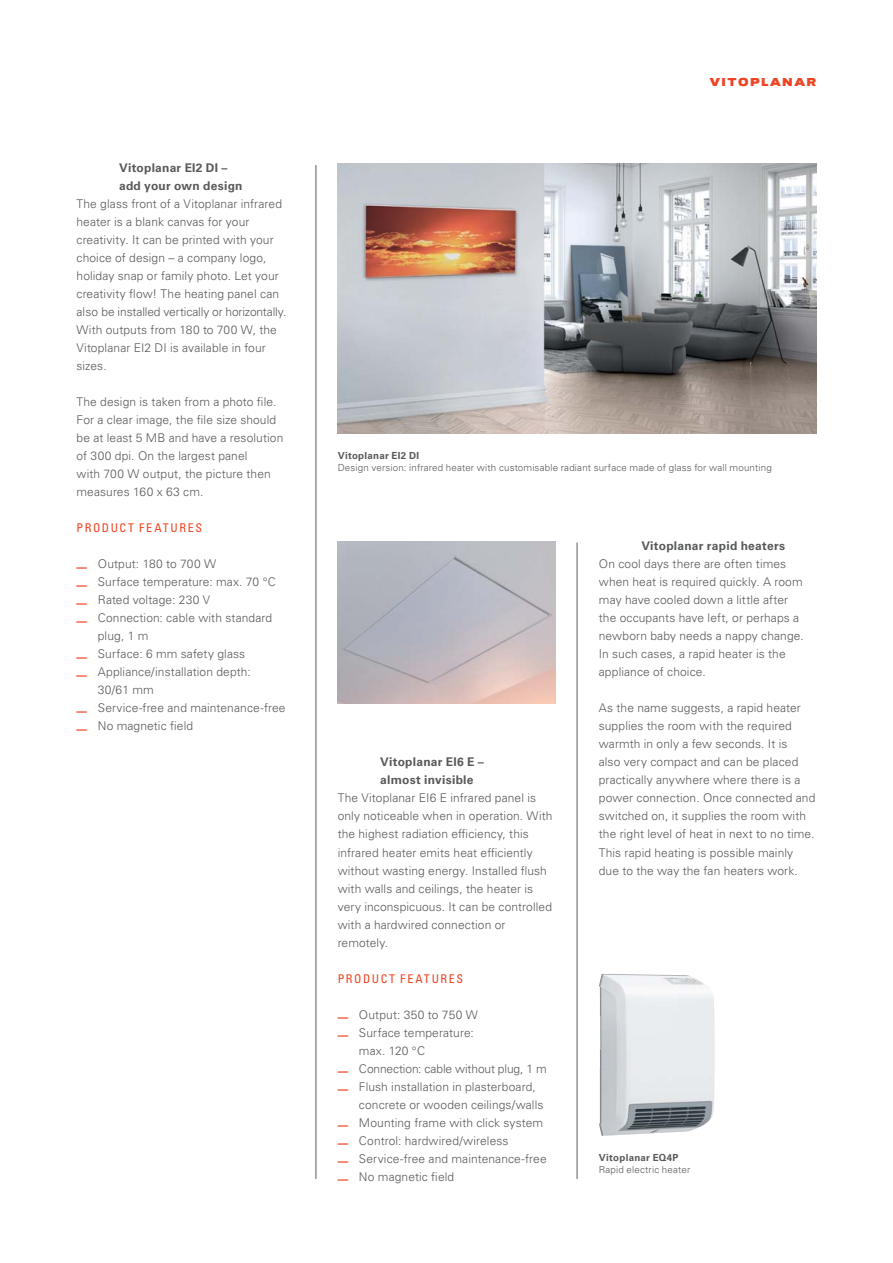
<style>
.page{position:relative;width:893px;height:1263px;background:#fff}
.page>*{position:absolute;margin:0;border:0;box-sizing:border-box;transform-origin:0 0}
.t1{font:300 12px/18px "Univers LTCYR 45";letter-spacing:.01em;color:#58595b}
.t2{font:700 12px/18px "Univers LTCYR 65";letter-spacing:.02em;color:#58595b}
.t3{font:300 12px "Univers LTCYR 45";letter-spacing:-.01em;color:#58595b}
.t4{font:condensed 12px "Univers LTCYR 57";letter-spacing:.135em;color:#ef4423}
.t5{font:700 12px "Viessmann";letter-spacing:.115em;color:#ef4423}
.t6{font:300 9.75px "Univers LTCYR 45";letter-spacing:.015em;color:#58595b}
.t7{font:700 9.75px "Univers LTCYR 65";letter-spacing:.03em;color:#58595b}
</style>
<div class="page">
<img style="left:338px;top:164px;width:478px;height:270px">
<img style="left:599px;top:974px;width:116px;height:162px">
<hr style="left:316px;top:165px;width:1px;height:1014px;background:#58595b">
<img style="left:338px;top:542px;width:217px;height:162px">
<hr style="left:577px;top:543px;width:1px;height:636px;background:#58595b">
<p class="t2" style="left:119px;top:161px;width:125px">Vitoplanar EI2 DI – add your own design</p>
<p class="t1" style="left:77px;top:196px;width:211px">The glass front of a Vitoplanar infrared heater is a blank canvas for your creativity. It can be printed with your choice of design – a company logo, holiday snap or family photo. Let your creativity flow! The heating panel can also be installed vertically or horizontally.<br>With outputs from 180 to 700 W, the Vitoplanar EI2 DI is available in four sizes.</p>
<p class="t1" style="left:77px;top:394px;width:208px">The design is taken from a photo file.<br>For a clear image, the file size should be at least 5 MB and have a resolution of 300 dpi. On the largest panel<br>with 700 W output, the picture then measures 160 x 63 cm.</p>
<p class="t4" style="left:77px;top:522px;width:127px">PRODUCT FEATURES</p>
<p class="t1" style="left:77px;top:556px;width:141px"><sup>_</sup> Output: 180 to 700 W</p>
<p class="t1" style="left:77px;top:574px;width:201px"><sup>_</sup> Surface temperature: max. 70 °C</p>
<p class="t1" style="left:77px;top:592px;width:135px"><sup>_</sup> Rated voltage: 230 V</p>
<p class="t1" style="left:77px;top:610px;width:197px"><sup>_</sup> Connection: cable with standard</p>
<p class="t1" style="left:98px;top:628px;width:52px">plug, 1 m</p>
<p class="t1" style="left:77px;top:646px;width:170px"><sup>_</sup> Surface: 6 mm safety glass</p>
<p class="t1" style="left:77px;top:664px;width:176px"><sup>_</sup> Appliance/installation depth:</p>
<p class="t1" style="left:98px;top:682px;width:57px">30/61 mm</p>
<p class="t1" style="left:77px;top:700px;width:211px"><sup>_</sup> Service-free and maintenance-free</p>
<p class="t1" style="left:77px;top:718px;width:118px"><sup>_</sup> No magnetic field</p>
<p class="t5" style="left:710px;top:78px;width:108px">VITOPLANAR</p>
<p class="t7" style="left:338px;top:452px;width:83px">Vitoplanar EI2 DI</p>
<p class="t6" style="left:338px;top:464px;width:436px">Design version: infrared heater with customisable radiant surface made of glass for wall mounting</p>
<p class="t2" style="left:380px;top:755px;width:105px">Vitoplanar EI6 E – almost invisible</p>
<p class="t1" style="left:338px;top:790px;width:216px">The Vitoplanar EI6 E infrared panel is only noticeable when in operation. With the highest radiation efficiency, this infrared heater emits heat efficiently without wasting energy. Installed flush with walls and ceilings, the heater is very inconspicuous. It can be controlled with a hardwired connection or remotely.</p>
<p class="t4" style="left:338px;top:972px;width:127px">PRODUCT FEATURES</p>
<p class="t1" style="left:338px;top:1006px;width:142px"><sup>_</sup> Output: 350 to 750 W</p>
<p class="t1" style="left:338px;top:1024px;width:138px"><sup>_</sup> Surface temperature:</p>
<p class="t1" style="left:359px;top:1042px;width:68px">max. 120 °C</p>
<p class="t3" style="left:338px;top:1064px;width:210px"><sup>_</sup> Connection: cable without plug, 1 m</p>
<p class="t1" style="left:338px;top:1078px;width:200px"><sup>_</sup> Flush installation in plasterboard,</p>
<p class="t1" style="left:359px;top:1096px;width:186px">concrete or wooden ceilings/walls</p>
<p class="t1" style="left:338px;top:1114px;width:207px"><sup>_</sup> Mounting frame with click system</p>
<p class="t1" style="left:338px;top:1132px;width:172px"><sup>_</sup> Control: hardwired/wireless</p>
<p class="t1" style="left:338px;top:1150px;width:211px"><sup>_</sup> Service-free and maintenance-free</p>
<p class="t1" style="left:338px;top:1168px;width:118px"><sup>_</sup> No magnetic field</p>
<p class="t2" style="left:641px;top:539px;width:145px">Vitoplanar rapid heaters</p>
<p class="t1" style="left:599px;top:556px;width:207px">On cool days there are often times when heat is required quickly. A room may have cooled down a little after the occupants have left, or perhaps a newborn baby needs a nappy change.<br>In such cases, a rapid heater is the appliance of choice.</p>
<p class="t1" style="left:599px;top:700px;width:218px">As the name suggests, a rapid heater supplies the room with the required warmth in only a few seconds. It is<br>also very compact and can be placed practically anywhere where there is a power connection. Once connected and switched on, it supplies the room with the right level of heat in next to no time.<br>This rapid heating is possible mainly due to the way the fan heaters work.</p>
<p class="t7" style="left:599px;top:1154px;width:81px">Vitoplanar EQ4P</p>
<p class="t6" style="left:599px;top:1166px;width:93px">Rapid electric heater</p>
</div>
